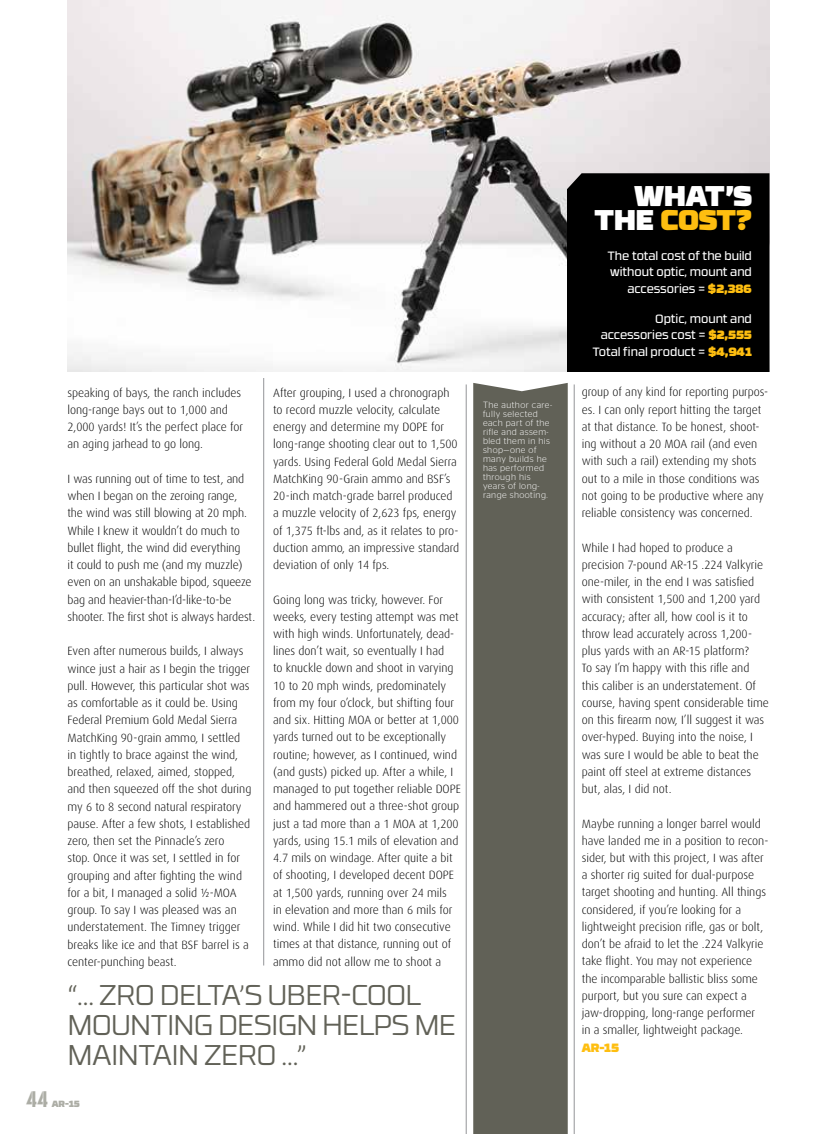
<style>
.page{position:relative;width:837px;height:1134px;background:#fff}
.page>*{position:absolute;margin:0;border:0;box-sizing:border-box;transform-origin:0 0}
.t1{font:300 28.5px/30px "RB No 3.1";letter-spacing:-.03em;color:#616157}
.t2{font:900 28.5px/24px "RB No 3.1";letter-spacing:-.005em;color:#fff;text-align:right}
.t3{font:22.5px "Zuboni Stencil";color:#acada5}
.t4{font:300 12px/17.2px "Dax";letter-spacing:-.005em;color:#000}
.t5{font:12px/16.5px "RB No 3.1";letter-spacing:-.005em;color:#fff;text-align:right}
.t6{font:900 12px "RB No 3.1";color:#febe10}
.t7{font:300 9px/9px "Stag Sans";letter-spacing:.05em;color:#fff}
.t8{font:900 9px "RB No 3.1";color:#acada5}
.s1{color:#febe10}
.s2{font-weight:900;color:#febe10}
</style>
<div class="page">
<hr style="left:263px;top:378px;width:1px;height:588px;background:#939598">
<hr style="left:466px;top:384px;width:1px;height:750px;background:#939598">
<hr style="left:574px;top:384px;width:1px;height:750px;background:#939598">
<img style="left:68px;top:0;width:702px;height:372px">
<div style="left:473px;top:383px;width:95px;height:751px;background:#616157"></div>
<div style="left:567px;top:173px;width:203px;height:199px;background:#000"></div>
<p class="t4" style="left:68px;top:384px;width:177px">speaking of bays, the ranch includes long-range bays out to 1,000 and 2,000 yards! It’s the perfect place for an aging jarhead to go long.</p>
<p class="t4" style="left:68px;top:470px;width:189px">I was running out of time to test, and when I began on the zeroing range, the wind was still blowing at 20 mph.<br>While I knew it wouldn’t do much to bullet flight, the wind did everything<br>it could to push me (and my muzzle) even on an unshakable bipod, squeeze bag and heavier-than-I’d-like-to-be shooter. The first shot is always hardest.</p>
<p class="t4" style="left:68px;top:643px;width:185px">Even after numerous builds, I always wince just a hair as I begin the trigger pull. However, this particular shot was as comfortable as it could be. Using Federal Premium Gold Medal Sierra MatchKing 90-grain ammo, I settled in tightly to brace against the wind, breathed, relaxed, aimed, stopped, and then squeezed off the shot during my 6 to 8 second natural respiratory pause. After a few shots, I established zero, then set the Pinnacle’s zero<br>stop. Once it was set, I settled in for grouping and after fighting the wind for a bit, I managed a solid ½-MOA group. To say I was pleased was an understatement. The Timney trigger breaks like ice and that BSF barrel is a center-punching beast.</p>
<p class="t4" style="left:273px;top:384px;width:188px">After grouping, I used a chronograph to record muzzle velocity, calculate energy and determine my DOPE for long-range shooting clear out to 1,500 yards. Using Federal Gold Medal Sierra MatchKing 90-Grain ammo and BSF’s 20-inch match-grade barrel produced a muzzle velocity of 2,623 fps, energy of 1,375 ft-lbs and, as it relates to pro&shy;duction ammo, an impressive standard deviation of only 14 fps.</p>
<p class="t4" style="left:273px;top:591px;width:189px">Going long was tricky, however. For weeks, every testing attempt was met with high winds. Unfortunately, dead&shy;lines don’t wait, so eventually I had<br>to knuckle down and shoot in varying 10 to 20 mph winds, predominately from my four o’clock, but shifting four and six. Hitting MOA or better at 1,000 yards turned out to be exceptionally routine; however, as I continued, wind (and gusts) picked up. After a while, I managed to put together reliable DOPE and hammered out a three-shot group just a tad more than a 1 MOA at 1,200 yards, using 15.1 mils of elevation and 4.7 mils on windage. After quite a bit of shooting, I developed decent DOPE at 1,500 yards, running over 24 mils<br>in elevation and more than 6 mils for wind. While I did hit two consecutive times at that distance, running out of ammo did not allow me to shoot a</p>
<h1 class="t1" style="left:68px;top:979px;width:390px">“… ZRO DELTA’S UBER-COOL<br>MOUNTING DESIGN HELPS ME<br>MAINTAIN ZERO …”</h1>
<h2 class="t3" style="left:26px;top:1085px;width:24px">44</h2>
<p class="t8" style="left:52px;top:1096px;width:30px">AR-15</p>
<p class="t7" style="left:483px;top:400px;width:71px">The author care&shy;fully selected each part of the rifle and assem&shy;bled them in his shop—one of many builds he has performed through his years of long&shy;range shooting.</p>
<h1 class="t2" style="left:595px;top:181px;width:159px">WHAT’S<br>THE <span class="s1">COST?</span></h1>
<p class="t5" style="left:607px;top:247px;width:146px">The total cost of the build without optic, mount and accessories = <span class="s2">$2,386</span></p>
<p class="t5" style="left:593px;top:310px;width:161px">Optic, mount and accessories cost = <span class="s2">$2,555<br></span>Total final product = <span class="s2">$4,941</span></p>
<p class="t4" style="left:582px;top:384px;width:188px">group of any kind for reporting purpos&shy;es. I can only report hitting the target at that distance. To be honest, shoot&shy;ing without a 20 MOA rail (and even with such a rail) extending my shots out to a mile in those conditions was not going to be productive where any reliable consistency was concerned.</p>
<p class="t4" style="left:582px;top:539px;width:189px">While I had hoped to produce a precision 7-pound AR-15 .224 Valkyrie one-miler, in the end I was satisfied with consistent 1,500 and 1,200 yard accuracy; after all, how cool is it to throw lead accurately across 1,200- plus yards with an AR-15 platform?<br>To say I’m happy with this rifle and this caliber is an understatement. Of course, having spent considerable time on this firearm now, I’ll suggest it was over-hyped. Buying into the noise, I was sure I would be able to beat the paint off steel at extreme distances but, alas, I did not.</p>
<p class="t4" style="left:582px;top:815px;width:188px">Maybe running a longer barrel would have landed me in a position to recon&shy;sider, but with this project, I was after a shorter rig suited for dual-purpose target shooting and hunting. All things considered, if you’re looking for a lightweight precision rifle, gas or bolt, don’t be afraid to let the .224 Valkyrie take flight. You may not experience the incomparable ballistic bliss some purport, but you sure can expect a jaw-dropping, long-range performer<br>in a smaller, lightweight package.</p>
<p class="t6" style="left:582px;top:1037px;width:39px">AR-15</p>
</div>
